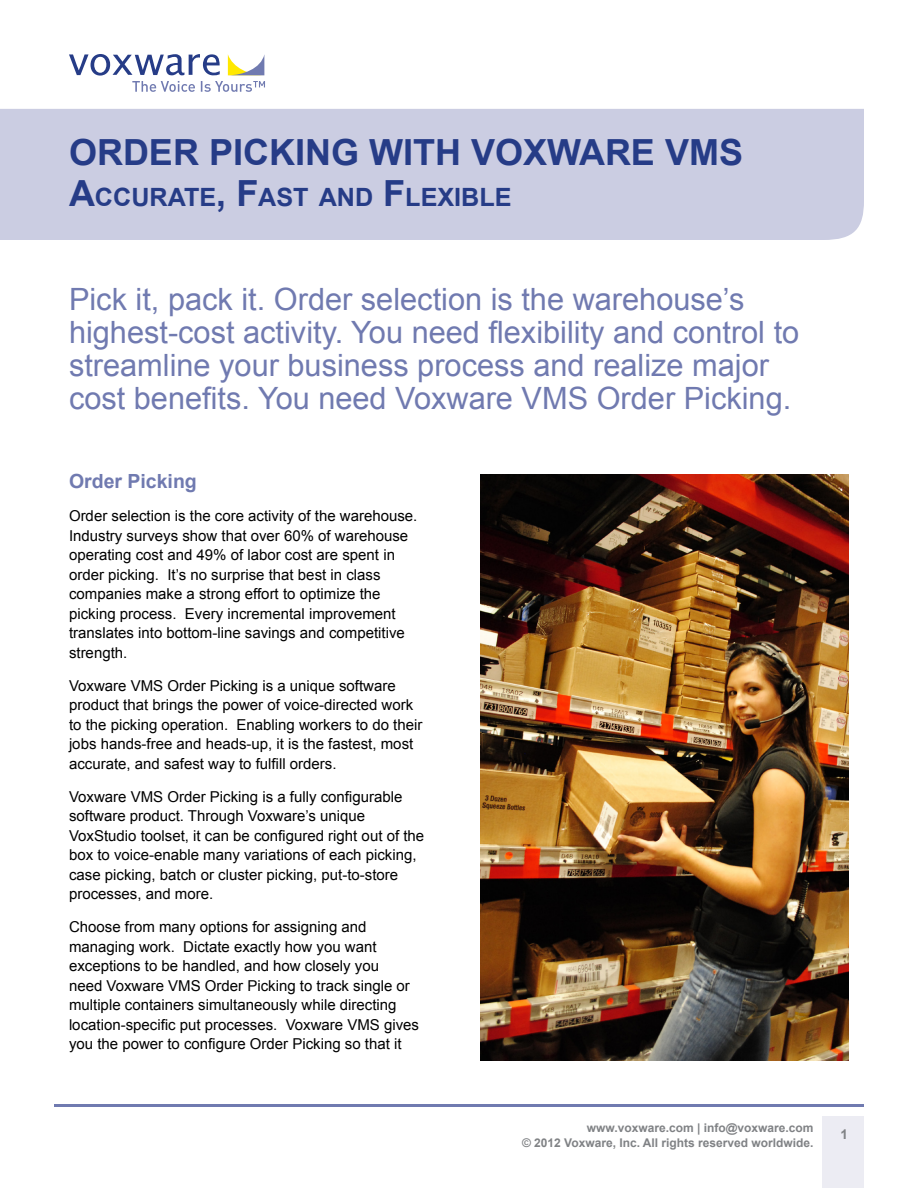
<style>
.page{position:relative;width:918px;height:1188px;background:#fff}
.page>*{position:absolute;margin:0;border:0;box-sizing:border-box;transform-origin:0 0}
.t1{font:700 36px "Arial";color:#263c87}
.t2{font:30.75px/33px "Arial";color:#707ab0}
.t3{font:700 25.2px "Arial";color:#263c87}
.t4{font:700 19.5px "Arial";color:#707ab0}
.t5{font:15px/19.5px "Arial";color:#000}
.t6{font:700 13.5px "Arial";color:#808285}
.t7{font:700 12px/15px "Arial";color:#808285;text-align:right}
.s1{font-size:36px}
</style>
<div class="page">
<svg style="left:69px;top:54px;width:196px;height:38px"></svg>
<div style="left:0;top:109px;width:864px;height:131px;background:#cbcde2"></div>
<hr style="left:54px;top:1104px;width:810px;height:3px;background:#707ab0">
<div style="left:823px;top:1116px;width:41px;height:72px;background:#ececf3"></div>
<img style="left:480px;top:474px;width:369px;height:586px">
<h1 class="t1" style="left:69px;top:129px;width:676px">ORDER PICKING with voxware vms</h1>
<h3 class="t3" style="left:69px;top:180px;width:444px"><span class="s1">A</span>CCURATE<span class="s1">, F</span>AST AND <span class="s1">F</span>LEXIBLE</h3>
<h2 class="t2" style="left:69px;top:283px;width:732px">Pick it, pack it. Order selection is the warehouse’s highest-cost activity. You need flexibility and control to streamline your business process and realize major cost benefits. You need Voxware VMS Order Picking.</h2>
<h3 class="t4" style="left:69px;top:469px;width:129px">Order Picking</h3>
<p class="t5" style="left:69px;top:506px;width:350px">Order selection is the core activity of the warehouse.<br>Industry surveys show that over 60% of warehouse operating cost and 49% of labor cost are spent in order picking. It’s no surprise that best in class companies make a strong effort to optimize the picking process. Every incremental improvement translates into bottom-line savings and competitive strength.</p>
<p class="t5" style="left:69px;top:676px;width:355px">Voxware VMS Order Picking is a unique software product that brings the power of voice-directed work to the picking operation. Enabling workers to do their jobs hands-free and heads-up, it is the fastest, most accurate, and safest way to fulfill orders.</p>
<p class="t5" style="left:69px;top:787px;width:357px">Voxware VMS Order Picking is a fully configurable software product. Through Voxware’s unique VoxStudio toolset, it can be configured right out of the box to voice-enable many variations of each picking, case picking, batch or cluster picking, put-to-store processes, and more.</p>
<p class="t5" style="left:69px;top:917px;width:352px">Choose from many options for assigning and managing work. Dictate exactly how you want exceptions to be handled, and how closely you<br>need Voxware VMS Order Picking to track single or multiple containers simultaneously while directing location-specific put processes. Voxware VMS gives you the power to configure Order Picking so that it</p>
<p class="t7" style="left:522px;top:1121px;width:293px">www.voxware.com | info@voxware.com<br>© 2012 Voxware, Inc. All rights reserved worldwide.</p>
<p class="t6" style="left:841px;top:1125px;width:9px">1</p>
</div>
